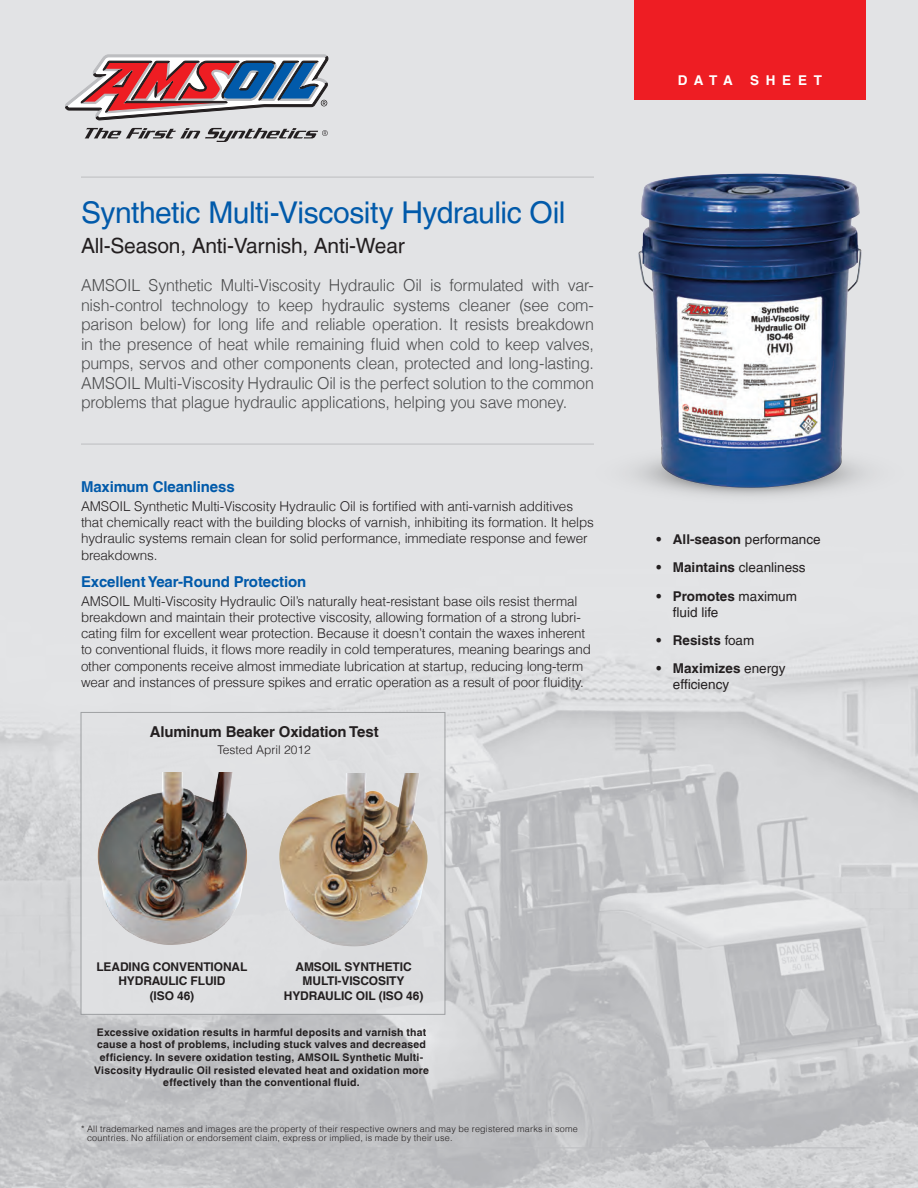
<style>
.page{position:relative;width:918px;height:1188px;background:#fff}
.page>*{position:absolute;margin:0;border:0;box-sizing:border-box;transform-origin:0 0}
.t1{font:30px "Helvetica LT";letter-spacing:-.015em;color:#015aaa}
.t2{font:21px "Helvetica LT";letter-spacing:-.01em;color:#231f20}
.GrayLeadInCopy{font:300 16.5px/19.5px "Helvetica LT";letter-spacing:-.02em;color:#4b4c4d;text-align:justify}
.BlueSubhead{font:700 15px "Helvetica LT";letter-spacing:-.01em;color:#015aaa}
.BlueSubhead-2{font:700 15px "Helvetica LT";letter-spacing:-.01em;color:#231f20}
.BodyCopyNew{font:300 13.5px/16.2px "Helvetica LT";letter-spacing:-.01em;color:#231f20}
.t3{font:13.5px/16.2px "Helvetica LT";color:#231f20}
.t4{font:700 13.5px "Helvetica LT";color:#231f20}
.BodyCopyNew-2{font:700 13.5px "Helvetica LT";letter-spacing:.5em;color:#fff}
.t5{font:700 12px/14.4px "Helvetica LT";letter-spacing:-.01em;color:#231f20;text-align:center}
.t6{font:300 12px "Helvetica LT";color:#231f20}
.t7{font:700 10.5px/12.6px "Helvetica LT";letter-spacing:.015em;color:#231f20;text-align:center}
.BodyCopyEnd{font:300 9px/9px "Helvetica LT";letter-spacing:.025em;color:#231f20}
.s1{font-weight:400}
.s2{font-weight:700}
</style>
<div class="page">
<img style="left:0;top:0;width:918px;height:1188px">
<svg style="left:65px;top:55px;width:263px;height:87px;background:#b099a2"></svg>
<hr style="left:81px;top:444px;width:513px;height:1px;background:#bcbdc0">
<hr style="left:81px;top:1148px;width:785px;height:1px;background:#bcbdc0">
<hr style="left:81px;top:177px;width:513px;height:1px;background:#bcbdc0">
<div style="left:634px;top:0;width:232px;height:100px;background:#ee1d23"></div>
<img style="left:543px;top:135px;width:375px;height:415px">
<div style="left:81px;top:712px;width:364px;height:303px;background:#e1e2e4;border:1px solid #939598"></div>
<img style="left:97px;top:772px;width:151px;height:173px">
<img style="left:279px;top:773px;width:149px;height:174px">
<p class="t1" style="left:81px;top:196px;width:486px">Synthetic Multi-Viscosity Hydraulic Oil</p>
<p class="t2" style="left:81px;top:234px;width:325px">All-Season, Anti-Varnish, Anti-Wear</p>
<p class="GrayLeadInCopy" style="left:81px;top:275px;width:515px">AMSOIL Synthetic Multi-Viscosity Hydraulic Oil is formulated with var&shy;nish-control technology to keep hydraulic systems cleaner (see com&shy;parison below) for long life and reliable operation. It resists breakdown in the presence of heat while remaining fluid when cold to keep valves, pumps, servos and other components clean, protected and long-lasting.<br>AMSOIL Multi-Viscosity Hydraulic Oil is the perfect solution to the common problems that plague hydraulic applications, helping you save money.</p>
<p class="BlueSubhead" style="left:81px;top:477px;width:155px">Maximum Cleanliness</p>
<p class="BodyCopyNew" style="left:81px;top:498px;width:515px">AMSOIL Synthetic Multi-Viscosity Hydraulic Oil is fortified with anti-varnish additives that chemically react with the building blocks of varnish, inhibiting its formation. It helps hydraulic systems remain clean for solid performance, immediate response and fewer breakdowns.</p>
<p class="BlueSubhead" style="left:81px;top:572px;width:227px">Excellent Year-Round Protection</p>
<p class="BodyCopyNew" style="left:81px;top:593px;width:512px">AMSOIL Multi-Viscosity Hydraulic Oil’s naturally heat-resistant base oils resist thermal breakdown and maintain their protective viscosity, allowing formation of a strong lubri&shy;cating film for excellent wear protection. Because it doesn’t contain the waxes inherent to conventional fluids, it flows more readily in cold temperatures, meaning bearings and other components receive almost immediate lubrication at startup, reducing long-term wear and instances of pressure spikes and erratic operation as a result of poor fluidity.</p>
<p class="BlueSubhead-2" style="left:150px;top:722px;width:230px">Aluminum Beaker Oxidation Test</p>
<p class="t6" style="left:217px;top:742px;width:95px">Tested April 2012</p>
<p class="BodyCopyNew-2" style="left:678px;top:72px;width:56px">DATA</p>
<p class="BodyCopyNew-2" style="left:750px;top:72px;width:74px">SHEET</p>
<p class="t4" style="left:656px;top:531px;width:166px">• All-season <span class="s1">performance</span></p>
<p class="t3" style="left:656px;top:560px;width:151px"><span class="s2">• Maintains</span> cleanliness</p>
<p class="t3" style="left:673px;top:588px;width:126px;text-indent:-16px"><span class="s2">• Promotes</span> maximum fluid life</p>
<p class="t4" style="left:656px;top:632px;width:99px">• Resists <span class="s1">foam</span></p>
<p class="t3" style="left:673px;top:660px;width:114px;text-indent:-16px"><span class="s2">• Maximizes</span> energy efficiency</p>
<p class="t5" style="left:96px;top:959px;width:153px">LEADING CONVENTIONAL<br>HYDRAULIC FLUID<br>(ISO 46)</p>
<p class="t5" style="left:284px;top:959px;width:141px">AMSOIL SYNTHETIC<br>MULTI-VISCOSITY<br>HYDRAULIC OIL (ISO 46)</p>
<p class="t7" style="left:94px;top:1026px;width:336px">Excessive oxidation results in harmful deposits and varnish that cause a host of problems, including stuck valves and decreased efficiency. In severe oxidation testing, AMSOIL Synthetic Multi-Viscosity Hydraulic Oil resisted elevated heat and oxidation more effectively than the conventional fluid.</p>
<p class="BodyCopyEnd" style="left:87px;top:1125px;width:492px;text-indent:-6px">* All trademarked names and images are the property of their respective owners and may be registered marks in some countries. No affiliation or endorsement claim, express or implied, is made by their use.</p>
</div>
